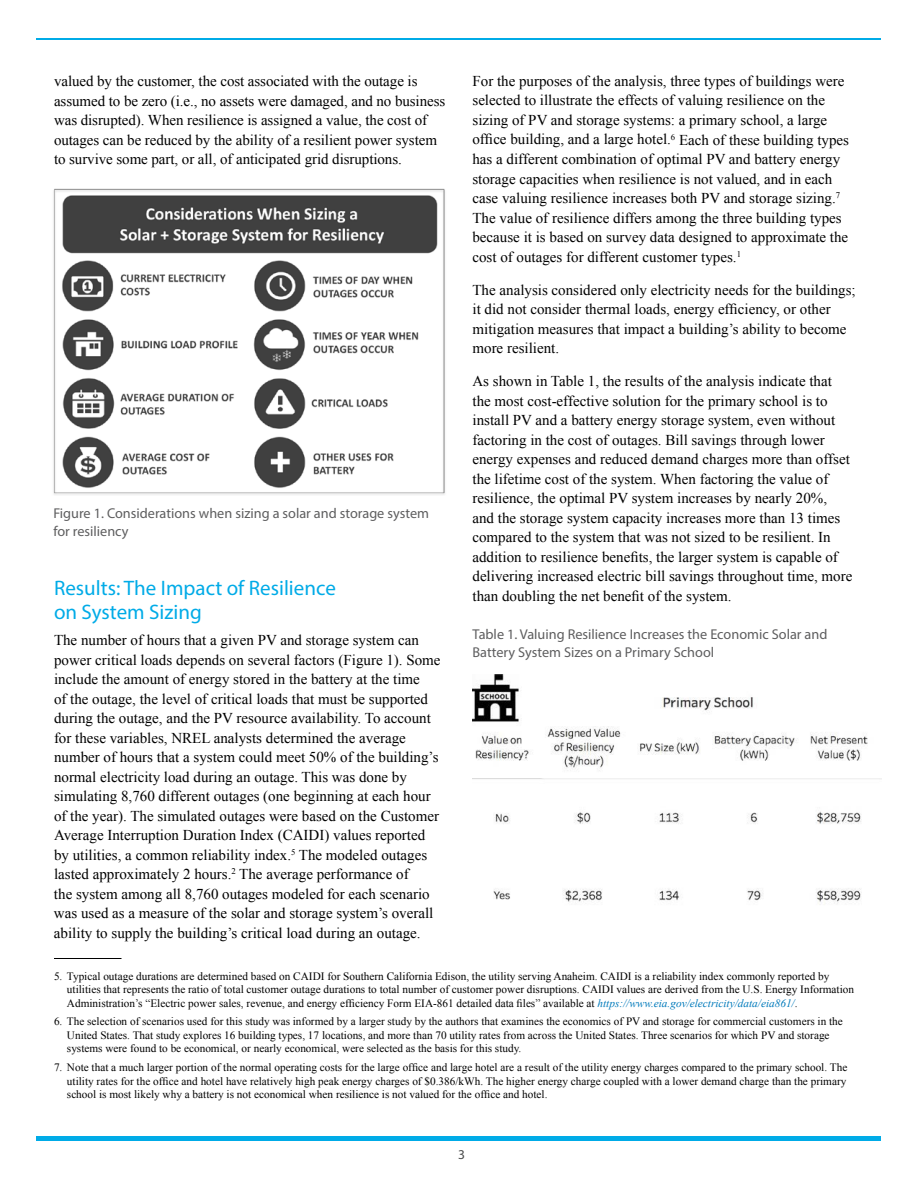
<style>
.page{position:relative;width:918px;height:1188px;background:#fff}
.page>*{position:absolute;margin:0;border:0;box-sizing:border-box;transform-origin:0 0}
.t1{font:21px/24px "Myriad Pro";color:#00abe7}
.t2{font:15px/19.5px "Times New Roman";color:#000}
.t3{font:14.25px/18px "Myriad Pro";color:#5e5e5f}
.t4{font:13.5px "Myriad Pro";color:#4a4b4b}
.t5{font:11.25px/13.5px "Times New Roman";color:#000}
.s1{font-style:italic;color:#007abb}
</style>
<div class="page">
<hr style="left:36px;top:1136px;width:845px;height:4px;background:#00abe7">
<hr style="left:36px;top:38px;width:845px;height:2px;background:#00abe7">
<hr style="left:54px;top:958px;width:68px;height:1px;background:#000">
<img style="left:53px;top:188px;width:392px;height:307px">
<img style="left:472px;top:675px;width:410px;height:229px">
<p class="t2" style="left:54px;top:71px;width:393px">valued by the customer, the cost associated with the outage is assumed to be zero (i.e., no assets were damaged, and no business was disrupted). When resilience is assigned a value, the cost of outages can be reduced by the ability of a resilient power system to survive some part, or all, of anticipated grid disruptions.</p>
<p class="t3" style="left:53px;top:504px;width:377px">Figure 1. Considerations when sizing a solar and storage system for resiliency</p>
<h3 class="t1" style="left:54px;top:576px;width:283px">Results: The Impact of Resilience on System Sizing</h3>
<p class="t2" style="left:54px;top:630px;width:388px">The number of hours that a given PV and storage system can power critical loads depends on several factors (Figure 1). Some include the amount of energy stored in the battery at the time<br>of the outage, the level of critical loads that must be supported during the outage, and the PV resource availability. To account</p>
<p class="t2" style="left:54px;top:728px;width:353px">for these variables, NREL analysts determined the average</p>
<p class="t2" style="left:54px;top:747px;width:386px">number of hours that a system could meet 50% of the building’s normal electricity load during an outage. This was done by simulating 8,760 different outages (one beginning at each hour</p>
<p class="t2" style="left:54px;top:806px;width:387px">of the year). The simulated outages were based on the Customer<br>Average Interruption Duration Index (CAIDI) values reported</p>
<p class="t2" style="left:54px;top:845px;width:381px">by utilities, a common reliability index.<sup>5</sup> The modeled outages lasted approximately 2 hours.<sup>2</sup> The average performance of<br>the system among all 8,760 outages modeled for each scenario was used as a measure of the solar and storage system’s overall ability to supply the building’s critical load during an outage.</p>
<p class="t2" style="left:472px;top:71px;width:374px">For the purposes of the analysis, three types of buildings were selected to illustrate the effects of valuing resilience on the sizing of PV and storage systems: a primary school, a large</p>
<p class="t2" style="left:472px;top:129px;width:378px">office building, and a large hotel.<sup>6</sup> Each of these building types</p>
<p class="t2" style="left:472px;top:149px;width:377px">has a different combination of optimal PV and battery energy storage capacities when resilience is not valued, and in each case valuing resilience increases both PV and storage sizing.<sup>7<br></sup>The value of resilience differs among the three building types because it is based on survey data designed to approximate the cost of outages for different customer types.<sup>1</sup></p>
<p class="t2" style="left:472px;top:280px;width:385px">The analysis considered only electricity needs for the buildings;</p>
<p class="t2" style="left:472px;top:299px;width:360px">it did not consider thermal loads, energy efficiency, or other</p>
<p class="t2" style="left:472px;top:319px;width:376px">mitigation measures that impact a building’s ability to become more resilient.</p>
<p class="t2" style="left:472px;top:371px;width:379px">As shown in Table 1, the results of the analysis indicate that the most cost-effective solution for the primary school is to install PV and a battery energy storage system, even without factoring in the cost of outages. Bill savings through lower energy expenses and reduced demand charges more than offset the lifetime cost of the system. When factoring the value of resilience, the optimal PV system increases by nearly 20%, and the storage system capacity increases more than 13 times compared to the system that was not sized to be resilient. In</p>
<p class="t2" style="left:472px;top:547px;width:367px">addition to resilience benefits, the larger system is capable of</p>
<p class="t2" style="left:472px;top:566px;width:381px">delivering increased electric bill savings throughout time, more</p>
<p class="t2" style="left:472px;top:586px;width:261px">than doubling the net benefit of the system.</p>
<p class="t3" style="left:472px;top:625px;width:356px">Table 1. Valuing Resilience Increases the Economic Solar and<br>Battery System Sizes on a Primary School</p>
<p class="t5" style="left:67px;top:969px;width:789px;text-indent:-13px">5. Typical outage durations are determined based on CAIDI for Southern California Edison, the utility serving Anaheim. CAIDI is a reliability index commonly reported by utilities that represents the ratio of total customer outage durations to total number of customer power disruptions. CAIDI values are derived from the U.S. Energy Information<br>Administration’s “Electric power sales, revenue, and energy efficiency Form EIA-861 detailed data files” available at <span class="s1">https://www.eia.gov/electricity/data/eia861/</span>.</p>
<p class="t5" style="left:67px;top:1015px;width:777px;text-indent:-13px">6. The selection of scenarios used for this study was informed by a larger study by the authors that examines the economics of PV and storage for commercial customers in the<br>United States. That study explores 16 building types, 17 locations, and more than 70 utility rates from across the United States. Three scenarios for which PV and storage systems were found to be economical, or nearly economical, were selected as the basis for this study.</p>
<p class="t5" style="left:67px;top:1061px;width:782px;text-align:justify;text-indent:-13px">7. Note that a much larger portion of the normal operating costs for the large office and large hotel are a result of the utility energy charges compared to the primary school. The utility rates for the office and hotel have relatively high peak energy charges of $0.386/kWh. The higher energy charge coupled with a lower demand charge than the primary school is most likely why a battery is not economical when resilience is not valued for the office and hotel.</p>
<p class="t4" style="left:458px;top:1146px;width:8px">3</p>
</div>
